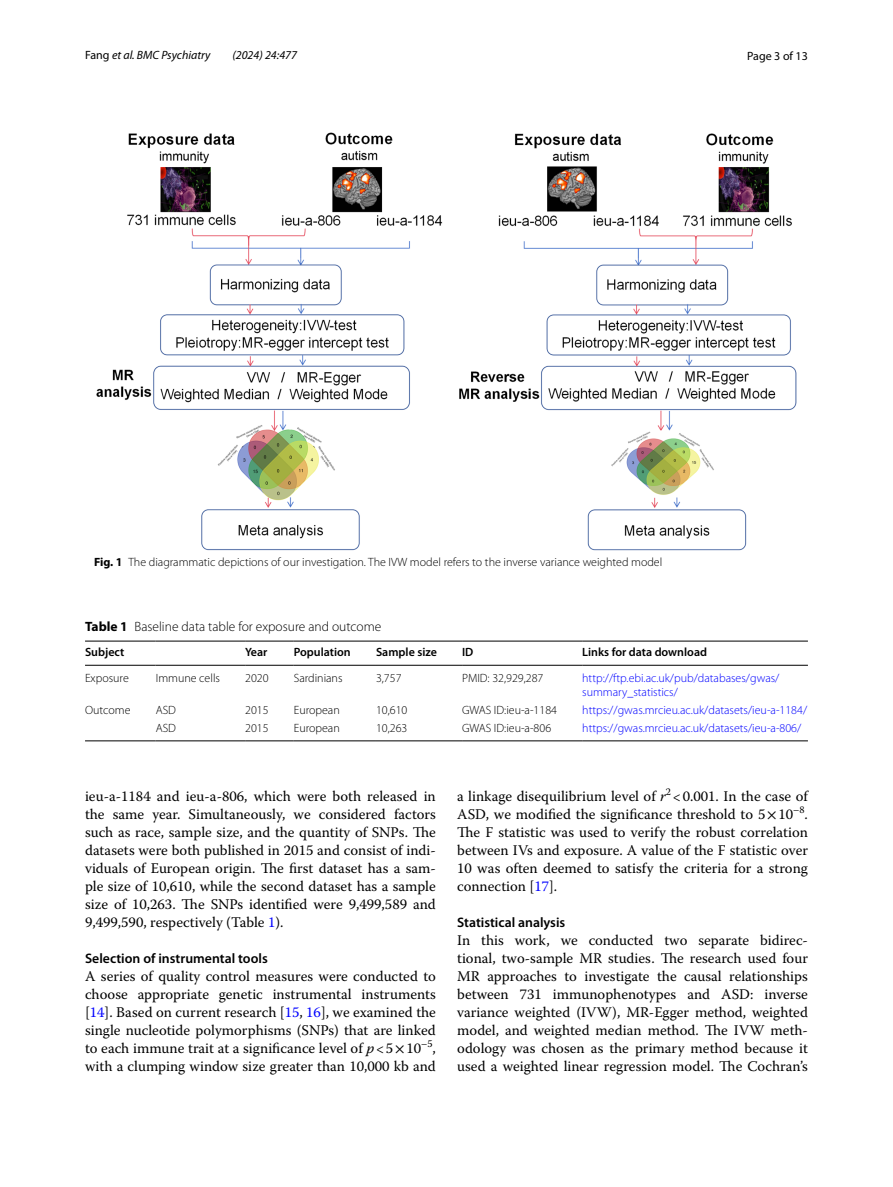
<style>
.page{position:relative;width:893px;height:1187px;background:#fff}
.page>*{position:absolute;margin:0;border:0;box-sizing:border-box;transform-origin:0 0}
.t1{font:14.7px/18px "Warnock Pro";color:#000;text-align:justify}
.t2{font:600 13.8px "Myriad Pro";color:#000}
.t3{font:300 13.5px "Myriad Pro";color:#000}
.t4{font:300 12px "Myriad Pro";color:#000}
.t5{font:300 12px/13.5px "Myriad Pro";color:#00f}
.t6{font:600 12px "Myriad Pro";color:#000}
.t7{font:italic 12px "Myriad Pro";color:#000}
.t8{font:12px "Myriad Pro";color:#000}
.s1{font-style:normal}
.s2{font-weight:700}
.s3{color:#00f}
.s4{font-style:italic}
.s5{font-family:"STIX"}
</style>
<div class="page">
<img style="left:96px;top:133px;width:701px;height:418px">
<hr style="left:85px;top:640px;width:71px;height:1px;background:#000">
<hr style="left:156px;top:640px;width:89px;height:1px;background:#000">
<hr style="left:85px;top:665px;width:71px;height:1px;background:#000">
<hr style="left:156px;top:665px;width:89px;height:1px;background:#000">
<hr style="left:245px;top:640px;width:49px;height:1px;background:#000">
<hr style="left:245px;top:665px;width:49px;height:1px;background:#000">
<hr style="left:294px;top:640px;width:82px;height:1px;background:#000">
<hr style="left:294px;top:665px;width:82px;height:1px;background:#000">
<hr style="left:376px;top:640px;width:86px;height:1px;background:#000">
<hr style="left:376px;top:665px;width:86px;height:1px;background:#000">
<hr style="left:462px;top:640px;width:120px;height:1px;background:#000">
<hr style="left:462px;top:665px;width:120px;height:1px;background:#000">
<hr style="left:582px;top:640px;width:226px;height:1px;background:#000">
<hr style="left:582px;top:665px;width:226px;height:1px;background:#000">
<hr style="left:85px;top:740px;width:71px;height:1px;background:#000">
<hr style="left:156px;top:740px;width:89px;height:1px;background:#000">
<hr style="left:245px;top:740px;width:49px;height:1px;background:#000">
<hr style="left:294px;top:740px;width:82px;height:1px;background:#000">
<hr style="left:376px;top:740px;width:86px;height:1px;background:#000">
<hr style="left:462px;top:740px;width:120px;height:1px;background:#000">
<hr style="left:582px;top:740px;width:226px;height:1px;background:#000">
<p class="t7" style="left:85px;top:48px;width:127px"><span class="s1">Fang</span> et al. BMC Psychiatry</p>
<p class="t7" style="left:232px;top:48px;width:66px">(2024) 24:477</p>
<p class="t8" style="left:747px;top:48px;width:62px">Page 3 of 13</p>
<p class="t4" style="left:94px;top:555px;width:570px"><span class="s2">Fig. 1</span> The diagrammatic depictions of our investigation. The IVW model refers to the inverse variance weighted model</p>
<p class="t3" style="left:85px;top:619px;width:298px"><span class="s2">Table 1</span> Baseline data table for exposure and outcome</p>
<p class="t6" style="left:85px;top:643px;width:41px">Subject</p>
<p class="t6" style="left:245px;top:643px;width:24px">Year</p>
<p class="t6" style="left:294px;top:643px;width:59px">Population</p>
<p class="t6" style="left:376px;top:643px;width:62px">Sample size</p>
<p class="t6" style="left:462px;top:643px;width:13px">ID</p>
<p class="t6" style="left:582px;top:643px;width:126px">Links for data download</p>
<p class="t4" style="left:85px;top:671px;width:45px">Exposure</p>
<p class="t4" style="left:156px;top:671px;width:66px">Immune cells</p>
<p class="t4" style="left:245px;top:671px;width:25px">2020</p>
<p class="t4" style="left:294px;top:671px;width:50px">Sardinians</p>
<p class="t4" style="left:376px;top:671px;width:27px">3,757</p>
<p class="t4" style="left:462px;top:671px;width:83px">PMID: 32,929,287</p>
<p class="t5" style="left:582px;top:671px;width:199px">http://ftp.ebi.ac.uk/pub/databases/gwas/ summary_statistics/</p>
<p class="t4" style="left:85px;top:703px;width:47px">Outcome</p>
<p class="t4" style="left:156px;top:703px;width:22px">ASD</p>
<p class="t4" style="left:245px;top:703px;width:25px">2015</p>
<p class="t4" style="left:294px;top:703px;width:48px">European</p>
<p class="t4" style="left:376px;top:703px;width:33px">10,610</p>
<p class="t4" style="left:462px;top:703px;width:96px">GWAS ID:ieu-a-1184</p>
<p class="t5" style="left:582px;top:703px;width:226px">https://gwas.mrcieu.ac.uk/datasets/ieu-a-1184/</p>
<p class="t4" style="left:156px;top:721px;width:22px">ASD</p>
<p class="t4" style="left:245px;top:721px;width:25px">2015</p>
<p class="t4" style="left:294px;top:721px;width:48px">European</p>
<p class="t4" style="left:376px;top:721px;width:33px">10,263</p>
<p class="t4" style="left:462px;top:721px;width:91px">GWAS ID:ieu-a-806</p>
<p class="t5" style="left:582px;top:721px;width:221px">https://gwas.mrcieu.ac.uk/datasets/ieu-a-806/</p>
<p class="t1" style="left:85px;top:786px;width:352px">ieu-a-1184 and ieu-a-806, which were both released in the same year. Simultaneously, we considered factors such as race, sample size, and the quantity of SNPs. The datasets were both published in 2015 and consist of indi&shy;viduals of European origin. The first dataset has a sam&shy;ple size of 10,610, while the second dataset has a sample size of 10,263. The SNPs identified were 9,499,589 and 9,499,590, respectively (Table <span class="s3">1</span>).</p>
<p class="t2" style="left:85px;top:949px;width:184px">Selection of instrumental tools</p>
<p class="t1" style="left:85px;top:966px;width:352px">A series of quality control measures were conducted to choose appropriate genetic instrumental instruments [<span class="s3">14</span>]. Based on current research [<span class="s3">15</span>, <span class="s3">16</span>], we examined the single nucleotide polymorphisms (SNPs) that are linked to each immune trait at a significance level of <span class="s4">p</span>&lt;5<span class="s5">×</span> -10<sup>–5</sup>, with a clumping window size greater than 10,000 kb and</p>
<p class="t1" style="left:457px;top:786px;width:352px">a linkage disequilibrium level of <span class="s4">r</span><sup>2</sup> &lt;0.001. In the case of ASD, we modified the significance threshold to 5<span class="s5">×</span> -10<sup>–8</sup>.<br>The F statistic was used to verify the robust correlation between IVs and exposure. A value of the F statistic over 10 was often deemed to satisfy the criteria for a strong connection [<span class="s3">17</span>].</p>
<p class="t2" style="left:457px;top:913px;width:110px">Statistical analysis</p>
<p class="t1" style="left:457px;top:930px;width:352px">In this work, we conducted two separate bidirec&shy;tional, two-sample MR studies. The research used four MR approaches to investigate the causal relationships between 731 immunophenotypes and ASD: inverse variance weighted (IVW), MR-Egger method, weighted model, and weighted median method. The IVW meth&shy;odology was chosen as the primary method because it used a weighted linear regression model. The Cochran’s</p>
</div>
